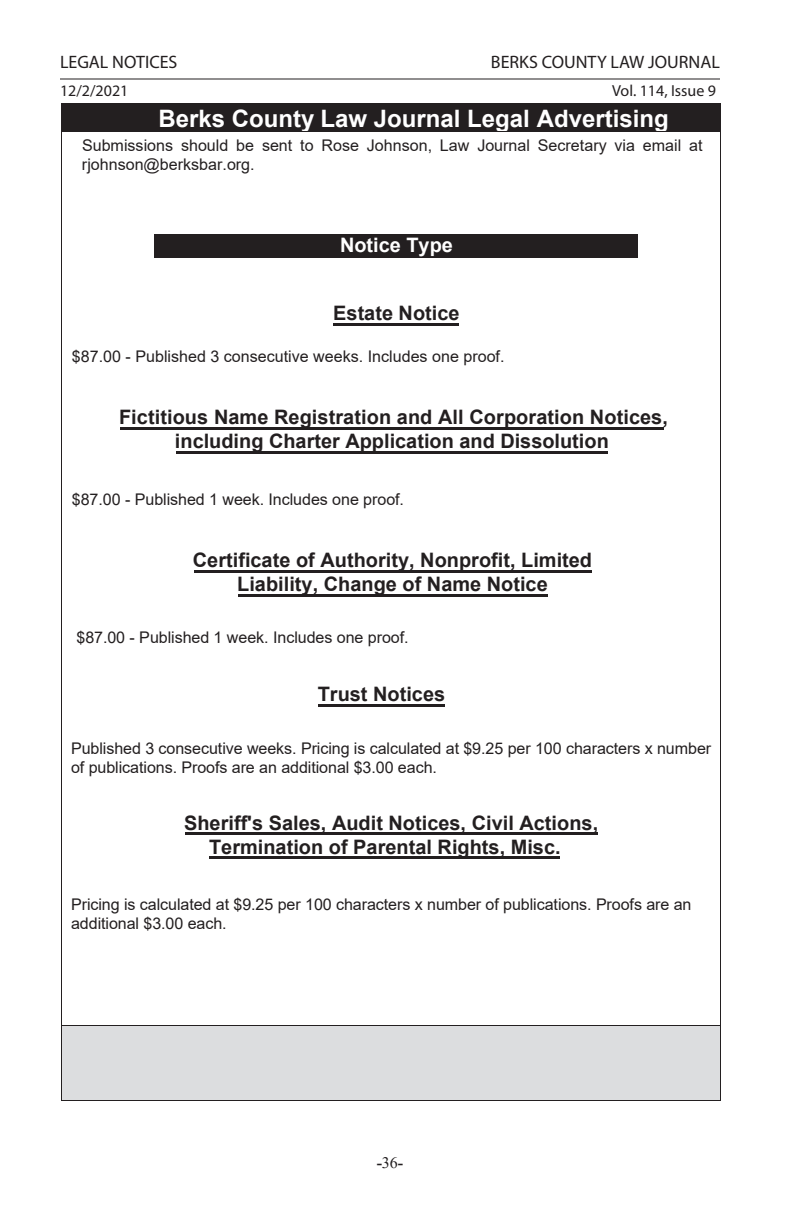
<style>
.page{position:relative;width:792px;height:1224px;background:#fff}
.page>*{position:absolute;margin:0;border:0;box-sizing:border-box;transform-origin:0 0}
.t1{font:700 24px "Arial";color:#fff}
.t2{font:700 20px/24px "Arial";color:#231f20;text-align:center}
.t3{font:700 20px "Arial";color:#fff}
.t4{font:18px "Myriad Pro";color:#231f20}
.t5{font:16px/19.2px "Arial";letter-spacing:-.005em;color:#231f20}
.t6{font:16px "Myriad Pro";color:#231f20}
.t7{font:700 16px "Times New Roman";color:#231f20}
.s1{font-weight:400}
</style>
<div class="page">
<hr style="left:60px;top:78px;width:660px;height:2px;background:#231f20">
<div style="left:62px;top:104px;width:658px;height:27px;background:#231f20"></div>
<hr style="left:62px;top:103px;width:658px;height:1px;background:#231f20">
<div style="left:155px;top:234px;width:483px;height:24px;background:#231f20"></div>
<svg style="left:61px;top:103px;width:1px;height:29px"></svg>
<hr style="left:62px;top:131px;width:658px;height:1px;background:#231f20">
<svg style="left:720px;top:103px;width:1px;height:29px"></svg>
<hr style="left:61px;top:132px;width:1px;height:893px;background:#231f20">
<hr style="left:720px;top:132px;width:1px;height:893px;background:#231f20">
<div style="left:62px;top:1026px;width:658px;height:74px;background:#dcdddf"></div>
<hr style="left:62px;top:1025px;width:658px;height:1px;background:#231f20">
<hr style="left:61px;top:1026px;width:1px;height:74px;background:#231f20">
<hr style="left:62px;top:1100px;width:658px;height:1px;background:#231f20">
<hr style="left:720px;top:1026px;width:1px;height:74px;background:#231f20">
<hr style="left:120px;top:427px;width:544px;height:2px;background:#231f20">
<hr style="left:176px;top:451px;width:432px;height:2px;background:#231f20">
<hr style="left:334px;top:323px;width:125px;height:2px;background:#231f20">
<hr style="left:318px;top:704px;width:127px;height:2px;background:#231f20">
<hr style="left:210px;top:856px;width:350px;height:2px;background:#231f20">
<hr style="left:185px;top:832px;width:412px;height:2px;background:#231f20">
<hr style="left:194px;top:570px;width:397px;height:2px;background:#231f20">
<hr style="left:238px;top:594px;width:309px;height:2px;background:#231f20">
<p class="t4" style="left:60px;top:50px;width:119px">LEGAL NOTICES</p>
<p class="t4" style="left:491px;top:50px;width:231px">BERKS COUNTY LAW JOURNAL</p>
<p class="t6" style="left:60px;top:81px;width:70px">12/2/2021</p>
<p class="t6" style="left:612px;top:81px;width:105px">Vol. 114, Issue 9</p>
<h1 class="t1" style="left:158px;top:101px;width:512px">Berks County Law Journal Legal Advertising</h1>
<p class="t5" style="left:82px;top:136px;width:622px">Submissions should be sent to Rose Johnson, Law Journal Secretary via email at rjohnson@berksbar.org.</p>
<p class="t3" style="left:340px;top:231px;width:114px">Notice Type</p>
<p class="t2" style="left:333px;top:302px;width:128px">Estate Notice</p>
<p class="t5" style="left:72px;top:346px;width:434px">$87.00 - Published 3 consecutive weeks. Includes one proof.</p>
<p class="t2" style="left:119px;top:406px;width:550px">Fictitious Name Registration and All Corporation Notices, including Charter Application and Dissolution</p>
<p class="t5" style="left:72px;top:489px;width:334px">$87.00 - Published 1 week. Includes one proof.</p>
<p class="t2" style="left:193px;top:549px;width:401px">Certificate of Authority, Nonprofit, Limited<br>Liability, Change of Name Notice</p>
<p class="t5" style="left:76px;top:628px;width:334px">$87.00 - Published 1 week. Includes one proof.</p>
<p class="t2" style="left:318px;top:683px;width:129px">Trust Notices</p>
<p class="t5" style="left:71px;top:738px;width:642px">Published 3 consecutive weeks. Pricing is calculated at $9.25 per 100 characters x number of publications. Proofs are an additional $3.00 each.</p>
<p class="t2" style="left:209px;top:811px;width:391px;text-align:left;text-indent:-25px">Sheriff's Sales, Audit Notices, Civil Actions,<br>Termination of Parental Rights, Misc.</p>
<p class="t5" style="left:71px;top:894px;width:622px">Pricing is calculated at $9.25 per 100 characters x number of publications. Proofs are an additional $3.00 each.</p>
<p class="t7" style="left:377px;top:1151px;width:28px">-<span class="s1">36</span>-</p>
</div>
